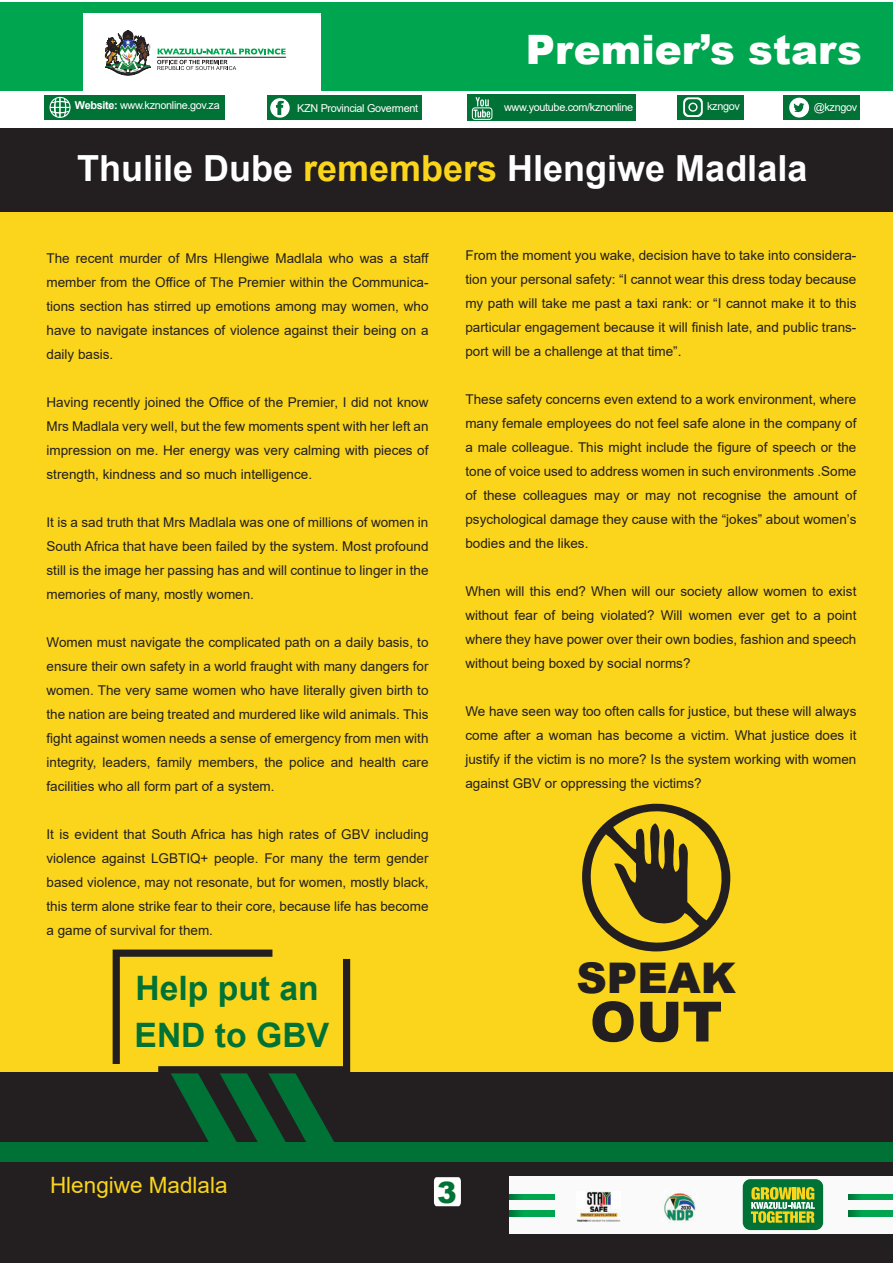
<style>
.page{position:relative;width:893px;height:1263px;background:#fff}
.page>*{position:absolute;margin:0;border:0;box-sizing:border-box;transform-origin:0 0}
.t1{font:900 55.5px "Arial";color:#231f20}
.t2{font:900 42.3px "Arial";color:#231f20}
.t3{font:900 40.5px "Arial";color:#fff}
.t4{font:700 36px "Arial";color:#fff}
.t5{font:700 33.6px/47.4px "Arial";color:#007236}
.t6{font:900 29.4px "Arial";color:#007236}
.t7{font:22.5px "Arial";color:#fad51b}
.t8{font:13.5px/24px "Arial";color:#231f20;text-align:justify}
.t9{font:10.8px "Arial";letter-spacing:-.03em;color:#fff}
.s1{font-weight:700}
.s2{color:#fad51b}
</style>
<div class="page">
<div style="left:0;top:199px;width:893px;height:931px;background:#fad51b"></div>
<div style="left:0;top:2px;width:893px;height:88px;background:#00a54f"></div>
<div style="left:83px;top:13px;width:238px;height:79px;background:#fff"></div>
<svg style="left:105px;top:31px;width:46px;height:45px"></svg>
<hr style="left:157px;top:57px;width:129px;height:1px;background:#231f20">
<svg style="left:158px;top:49px;width:128px;height:5px"></svg>
<svg style="left:157px;top:60px;width:79px;height:10px"></svg>
<div style="left:0;top:128px;width:893px;height:83px;background:#231f20"></div>
<div style="left:0;top:1072px;width:893px;height:191px;background:#231f20"></div>
<div style="left:0;top:1142px;width:893px;height:20px;background:#007236"></div>
<svg style="left:434px;top:1177px;width:27px;height:29px"></svg>
<svg style="left:113px;top:949px;width:237px;height:193px"></svg>
<svg style="left:582px;top:803px;width:149px;height:149px"></svg>
<div style="left:509px;top:1176px;width:384px;height:57px;background:#fafafa"></div>
<svg style="left:848px;top:1211px;width:45px;height:5px"></svg>
<svg style="left:848px;top:1194px;width:45px;height:5px"></svg>
<svg style="left:510px;top:1211px;width:44px;height:5px"></svg>
<svg style="left:510px;top:1194px;width:44px;height:5px"></svg>
<img style="left:577px;top:1191px;width:43px;height:31px">
<img style="left:664px;top:1191px;width:32px;height:31px">
<div style="left:743px;top:1179px;width:80px;height:51px;background:#007236;border-radius:8px"></div>
<svg style="left:751px;top:1187px;width:64px;height:36px"></svg>
<div style="left:44px;top:96px;width:180px;height:24px;background:#007236"></div>
<svg style="left:50px;top:97px;width:21px;height:21px"></svg>
<div style="left:468px;top:94px;width:168px;height:27px;background:#007236"></div>
<div style="left:472px;top:107px;width:20px;height:13px;border:1px solid #fff;border-radius:3px"></div>
<svg style="left:473px;top:97px;width:17px;height:21px"></svg>
<div style="left:267px;top:96px;width:154px;height:24px;background:#007236"></div>
<svg style="left:270px;top:98px;width:20px;height:20px"></svg>
<svg style="left:276px;top:101px;width:8px;height:14px"></svg>
<div style="left:677px;top:95px;width:66px;height:25px;background:#007236"></div>
<svg style="left:683px;top:97px;width:20px;height:20px"></svg>
<div style="left:784px;top:96px;width:76px;height:24px;background:#007236"></div>
<div style="left:789px;top:98px;width:20px;height:20px;background:#fff;border-radius:50%"></div>
<svg style="left:789px;top:102px;width:15px;height:15px"></svg>
<h3 class="t3" style="left:526px;top:20px;width:337px">Premier’s stars</h3>
<p class="t9" style="left:75px;top:98px;width:146px"><span class="s1">Website:</span> www.kznonline.gov.za</p>
<p class="t9" style="left:297px;top:101px;width:122px">KZN Provincial Goverment</p>
<p class="t9" style="left:504px;top:99px;width:130px">www.youtube.com/kznonline</p>
<p class="t9" style="left:707px;top:99px;width:34px">kzngov</p>
<p class="t9" style="left:809px;top:101px;width:45px">@kzngov</p>
<p class="t9" style="left:814px;top:99px;width:45px">@kzngov</p>
<h3 class="t4" style="left:77px;top:143px;width:732px">Thulile Dube <span class="s2">remembers</span> Hlengiwe Madlala</h3>
<p class="t8" style="left:46px;top:246px;width:384px">The recent murder of Mrs Hlengiwe Madlala who was a staff member from the Office of The Premier within the Communica&shy;tions section has stirred up emotions among may women, who have to navigate instances of violence against their being on a daily basis.</p>
<p class="t8" style="left:46px;top:390px;width:384px">Having recently joined the Office of the Premier, I did not know Mrs Madlala very well, but the few moments spent with her left an impression on me. Her energy was very calming with pieces of strength, kindness and so much intelligence.</p>
<p class="t8" style="left:46px;top:510px;width:384px">It is a sad truth that Mrs Madlala was one of millions of women in South Africa that have been failed by the system. Most profound still is the image her passing has and will continue to linger in the memories of many, mostly women.</p>
<p class="t8" style="left:46px;top:630px;width:384px">Women must navigate the complicated path on a daily basis, to ensure their own safety in a world fraught with many dangers for women. The very same women who have literally given birth to the nation are being treated and murdered like wild animals. This fight against women needs a sense of emergency from men with integrity, leaders, family members, the police and health care facilities who all form part of a system.</p>
<p class="t8" style="left:46px;top:822px;width:384px">It is evident that South Africa has high rates of GBV including violence against LGBTIQ+ people. For many the term gender based violence, may not resonate, but for women, mostly black, this term alone strike fear to their core, because life has become a game of survival for them.</p>
<h3 class="t5" style="left:135px;top:964px;width:196px">Help put an<br>END to GBV</h3>
<p class="t8" style="left:465px;top:243px;width:393px">From the moment you wake, decision have to take into considera&shy;tion your personal safety: “I cannot wear this dress today because my path will take me past a taxi rank: or “I cannot make it to this particular engagement because it will finish late, and public trans&shy;port will be a challenge at that time”.</p>
<p class="t8" style="left:465px;top:387px;width:393px">These safety concerns even extend to a work environment, where many female employees do not feel safe alone in the company of a male colleague. This might include the figure of speech or the tone of voice used to address women in such environments .Some of these colleagues may or may not recognise the amount of psychological damage they cause with the “jokes” about women’s bodies and the likes.</p>
<p class="t8" style="left:465px;top:579px;width:393px">When will this end? When will our society allow women to exist without fear of being violated? Will women ever get to a point where they have power over their own bodies, fashion and speech without being boxed by social norms?</p>
<p class="t8" style="left:465px;top:699px;width:393px">We have seen way too often calls for justice, but these will always come after a woman has become a victim. What justice does it justify if the victim is no more? Is the system working with women against GBV or oppressing the victims?</p>
<h2 class="t2" style="left:576px;top:948px;width:161px">SPEAK</h2>
<h1 class="t1" style="left:590px;top:981px;width:134px">OUT</h1>
<h3 class="t7" style="left:50px;top:1170px;width:179px">Hlengiwe Madlala</h3>
<h3 class="t6" style="left:437px;top:1171px;width:21px">3</h3>
</div>
